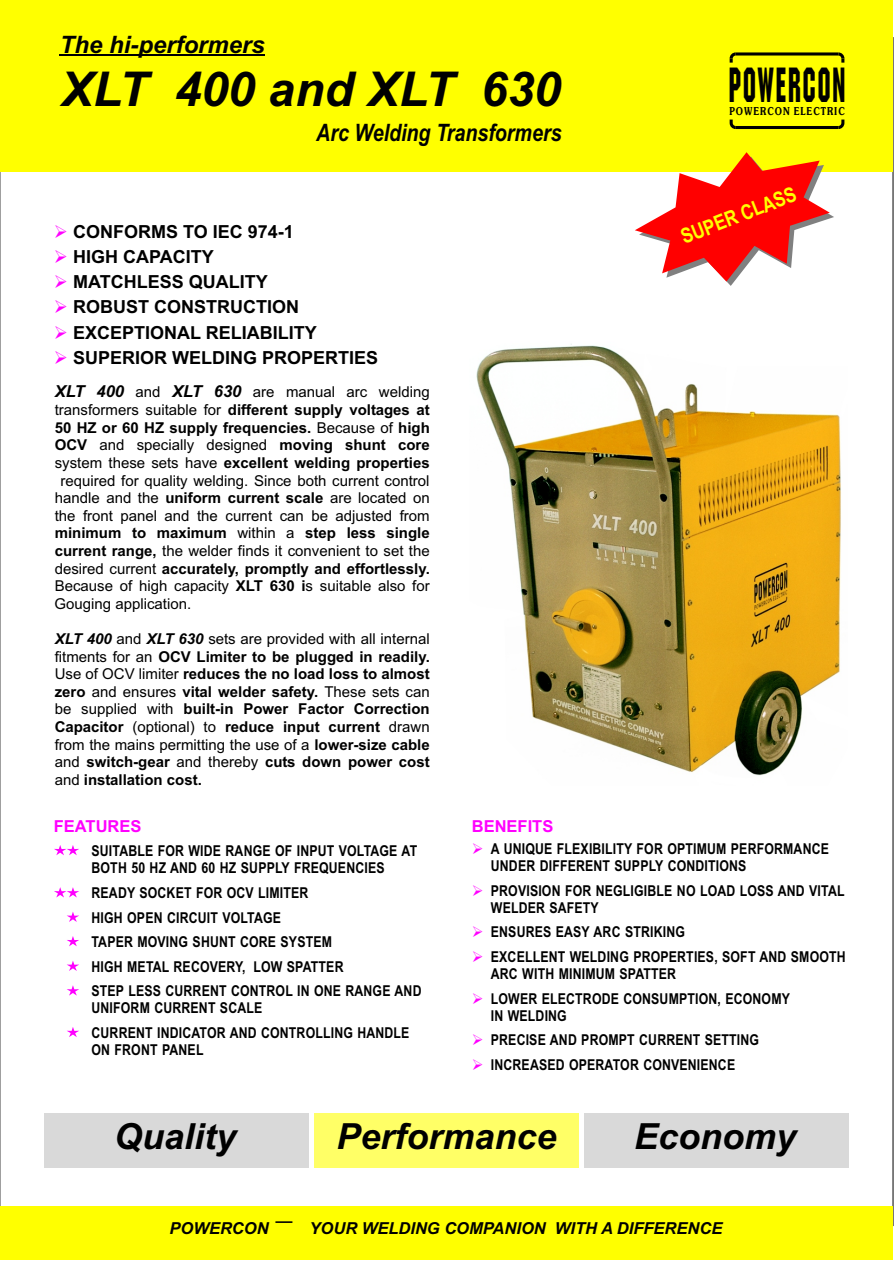
<style>
.page{position:relative;width:894px;height:1263px;background:#fff}
.page>*{position:absolute;margin:0;border:0;box-sizing:border-box;transform-origin:0 0}
.t1{font:48.75px "Machine BT";letter-spacing:.07em;color:#000;scale:.58 1}
.t2{font:italic 700 48px "Arial";color:#000}
.t3{font:italic 700 36px "Arial";color:#000}
.t4{font:italic 700 24px "Arial Narrow";color:#000}
.t5{font:italic 700 24px "Arial";color:#000}
.t6{font:700 21px "Arial Narrow";color:#ff0}
.t7{font:700 18px "Arial";color:#000}
.t8{font:italic 700 16.5px "Arial";color:#000}
.t9{font:700 16.5px "Arial";color:#f0f}
.t10{font:700 15px/17.1px "Arial Narrow";letter-spacing:.01em;color:#000}
.t11{font:15px/17.7px "Arial";color:#000;text-align:center}
.t12{font:700 15px/17.5px "Arial";color:#000;text-align:justify}
.t13{font:700 10.95px "Souvenir Lt BT";letter-spacing:.11em;color:#000;scale:.77 1}
.s1{color:#f0f}
.s2{font-weight:700;font-style:italic;font-size:16.5px}
.s3{font-weight:700}
.s4{font-style:italic}
.s5{font-weight:400}
</style>
<div class="page">
<div style="left:0;top:1206px;width:893px;height:54px;background:#ff0"></div>
<div style="left:0;top:0;width:893px;height:172px;background:#ff0"></div>
<div style="left:314px;top:1113px;width:265px;height:54px;background:#ff6"></div>
<div style="left:44px;top:1113px;width:265px;height:54px;background:#d9d9d9"></div>
<div style="left:584px;top:1113px;width:265px;height:54px;background:#d9d9d9"></div>
<svg style="left:275px;top:1221px;width:17px;height:2px"></svg>
<hr style="left:60px;top:55px;width:205px;height:1px;background:#000">
<svg style="left:739px;top:52px;width:96px;height:4px"></svg>
<svg style="left:729px;top:52px;width:10px;height:11px"></svg>
<svg style="left:835px;top:52px;width:10px;height:11px"></svg>
<hr style="left:736px;top:126px;width:102px;height:3px;background:#000">
<svg style="left:729px;top:120px;width:7px;height:9px"></svg>
<svg style="left:838px;top:120px;width:7px;height:9px"></svg>
<svg style="left:635px;top:152px;width:199px;height:134px"></svg>
<svg style="left:54px;top:845px;width:25px;height:10px"></svg>
<svg style="left:67px;top:912px;width:12px;height:10px"></svg>
<svg style="left:67px;top:936px;width:12px;height:10px"></svg>
<svg style="left:67px;top:961px;width:12px;height:10px"></svg>
<svg style="left:67px;top:985px;width:12px;height:11px"></svg>
<svg style="left:67px;top:1027px;width:12px;height:10px"></svg>
<svg style="left:54px;top:887px;width:25px;height:11px"></svg>
<img style="left:476px;top:344px;width:365px;height:432px">
<h3 class="t5" style="left:60px;top:35px;width:207px">The hi-performers</h3>
<h2 class="t2" style="left:61px;top:71px;width:501px">XLT 400 and XLT 630</h2>
<h3 class="t4" style="left:316px;top:124px;width:247px">Arc Welding Transformers</h3>
<p class="t7" style="left:54px;top:225px;width:242px"><span class="s1">➢</span> CONFORMS TO IEC 974-1</p>
<p class="t7" style="left:54px;top:250px;width:161px"><span class="s1">➢</span> HIGH CAPACITY</p>
<p class="t7" style="left:54px;top:275px;width:215px"><span class="s1">➢</span> MATCHLESS QUALITY</p>
<p class="t7" style="left:54px;top:300px;width:247px"><span class="s1">➢</span> ROBUST CONSTRUCTION</p>
<p class="t7" style="left:54px;top:326px;width:264px"><span class="s1">➢</span> EXCEPTIONAL RELIABILITY</p>
<p class="t7" style="left:54px;top:351px;width:326px"><span class="s1">➢</span> SUPERIOR WELDING PROPERTIES</p>
<p class="t11" style="left:55px;top:385px;width:377px"><span class="s2">XLT 400</span> and <span class="s2">XLT 630</span> are manual arc welding transformers suitable for <span class="s3">different supply voltages at 50 HZ or 60 HZ supply frequencies.</span> Because of <span class="s3">high OCV</span> and specially designed <span class="s3">moving shunt core </span>system these sets have <span class="s3">excellent welding properties </span>required for quality welding. Since both current control handle and the <span class="s3">uniform current scale</span> are located on the front panel and the current can be adjusted from <span class="s3">minimum to maximum</span> within a <span class="s3">step less single current range,</span> the welder finds it convenient to set the desired current <span class="s3">accurately, promptly and effortlessly.<br></span>Because of high capacity <span class="s3">XLT 630 i</span>s suitable also for</p>
<p class="t12" style="left:55px;top:631px;width:377px"><span class="s4">XLT 400</span> <span class="s5">and</span> <span class="s4">XLT 630</span> <span class="s5">sets are provided with all internal fitments for an</span> OCV Limiter to be plugged in readily.<br><span class="s5">Use of OCV limiter</span> reduces the no load loss to almost zero <span class="s5">and ensures</span> vital welder safety. <span class="s5">These sets can be supplied with</span> built-in Power Factor Correction Capacitor <span class="s5">(optional) to</span> reduce input current <span class="s5">drawn from the mains permitting the use of a</span> lower-size cable <span class="s5">and</span> switch-gear <span class="s5">and thereby</span> cuts down power cost <span class="s5">and</span> installation cost.</p>
<p class="t11" style="left:54px;top:596px;width:138px">Gouging application.</p>
<h1 class="t1" style="left:729px;top:65px;width:203px">POWERCON</h1>
<p class="t13" style="left:729px;top:106px;width:152px">POWERCON ELECTRIC</p>
<h3 class="t6" style="left:679px;top:230px;width:124px;rotate:-21deg">SUPER CLASS</h3>
<p class="t9" style="left:54px;top:820px;width:89px">FEATURES</p>
<p class="t10" style="left:92px;top:843px;width:327px">SUITABLE FOR WIDE RANGE OF INPUT VOLTAGE AT<br>BOTH 50 HZ AND 60 HZ SUPPLY FREQUENCIES</p>
<p class="t10" style="left:92px;top:886px;width:218px">READY SOCKET FOR OCV LIMITER</p>
<p class="t10" style="left:92px;top:910px;width:191px">HIGH OPEN CIRCUIT VOLTAGE</p>
<p class="t10" style="left:92px;top:934px;width:242px">TAPER MOVING SHUNT CORE SYSTEM</p>
<p class="t10" style="left:92px;top:959px;width:254px">HIGH METAL RECOVERY, LOW SPATTER</p>
<p class="t10" style="left:92px;top:984px;width:332px">STEP LESS CURRENT CONTROL IN ONE RANGE AND<br>UNIFORM CURRENT SCALE</p>
<p class="t10" style="left:92px;top:1025px;width:319px">CURRENT INDICATOR AND CONTROLLING HANDLE<br>ON FRONT PANEL</p>
<p class="t9" style="left:472px;top:820px;width:83px">BENEFITS</p>
<p class="t10" style="left:491px;top:842px;width:340px">A UNIQUE FLEXIBILITY FOR OPTIMUM PERFORMANCE<br>UNDER DIFFERENT SUPPLY CONDITIONS</p>
<p class="t10" style="left:491px;top:883px;width:355px">PROVISION FOR NEGLIGIBLE NO LOAD LOSS AND VITAL<br>WELDER SAFETY</p>
<p class="t10" style="left:491px;top:921px;width:356px;line-height:24.6px">ENSURES EASY ARC STRIKING<br>EXCELLENT WELDING PROPERTIES, SOFT AND SMOOTH</p>
<p class="t10" style="left:491px;top:963px;width:301px;line-height:24.8px">ARC WITH MINIMUM SPATTER<br>LOWER ELECTRODE CONSUMPTION, ECONOMY</p>
<p class="t10" style="left:491px;top:1005px;width:270px;line-height:24.5px">IN WELDING<br>PRECISE AND PROMPT CURRENT SETTING<br>INCREASED OPERATOR CONVENIENCE</p>
<h3 class="t3" style="left:114px;top:1123px;width:124px">Quality</h3>
<h3 class="t3" style="left:336px;top:1123px;width:222px">Performance</h3>
<h3 class="t3" style="left:634px;top:1123px;width:163px">Economy</h3>
<p class="t8" style="left:170px;top:1222px;width:101px">POWERCON</p>
<p class="t8" style="left:310px;top:1222px;width:414px">YOUR WELDING COMPANION WITH A DIFFERENCE</p>
</div>
